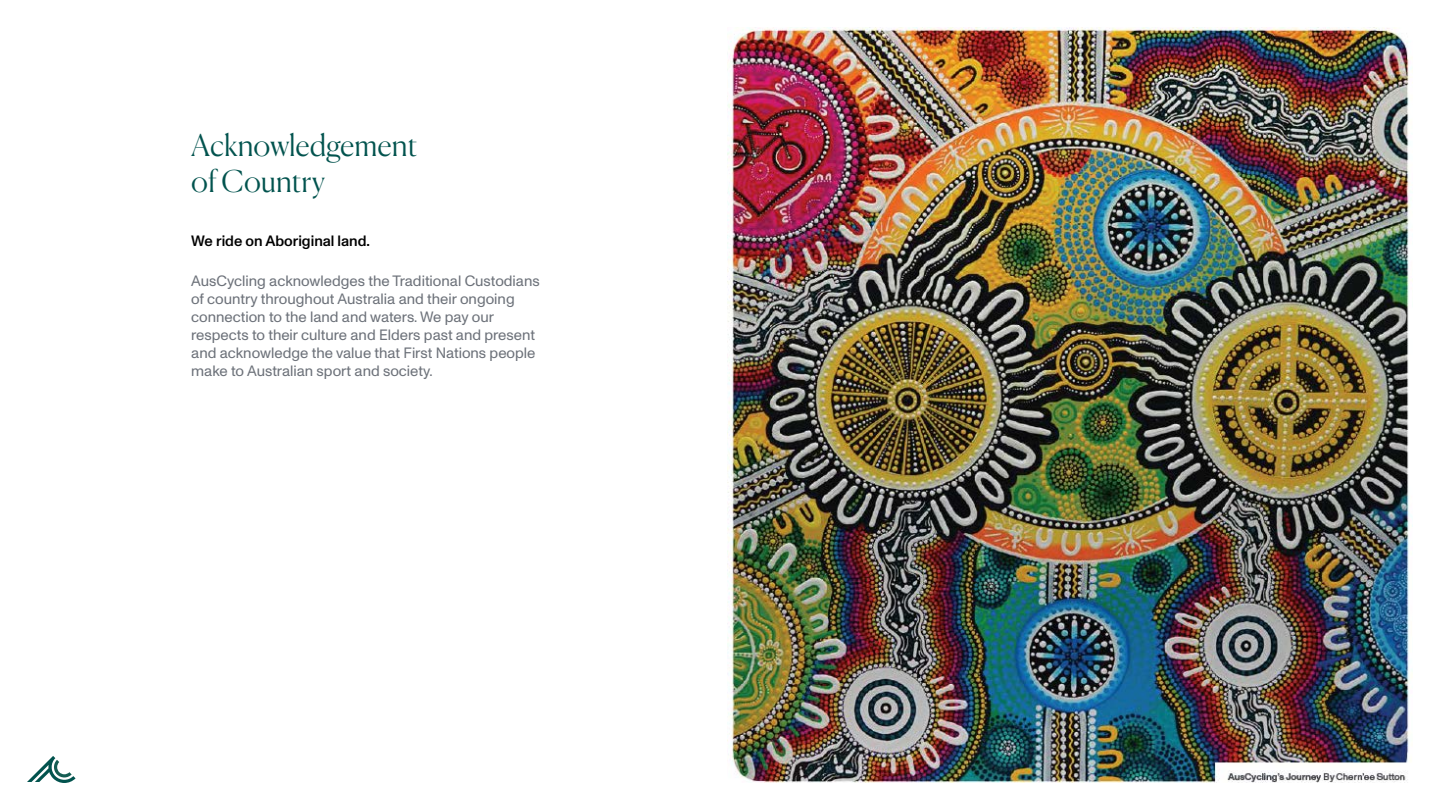
<style>
.page{position:relative;width:1440px;height:810px;background:#fff}
.page>*{position:absolute;margin:0;border:0;box-sizing:border-box;transform-origin:0 0}
.t1{font:300 30px/36px "Canela Trial";color:#02534e}
.t2{font:15px/18px "ABC Monument Grotesk Unlicensed Trial";color:#6d727a}
.t3{font:500 15px "ABC Monument Grotesk Unlicensed Trial";color:#000}
</style>
<div class="page">
<img style="left:728px;top:27px;width:685px;height:756px">
<svg style="left:27px;top:756px;width:49px;height:27px"></svg>
<h1 class="t1" style="left:191px;top:130px;width:228px">Acknowledgement of Country</h1>
<p class="t3" style="left:191px;top:232px;width:180px">We ride on Aboriginal land.</p>
<p class="t2" style="left:191px;top:272px;width:350px">AusCycling acknowledges the Traditional Custodians of country throughout Australia and their ongoing connection to the land and waters. We pay our respects to their culture and Elders past and present and acknowledge the value that First Nations people make to Australian sport and society.</p>
</div>
